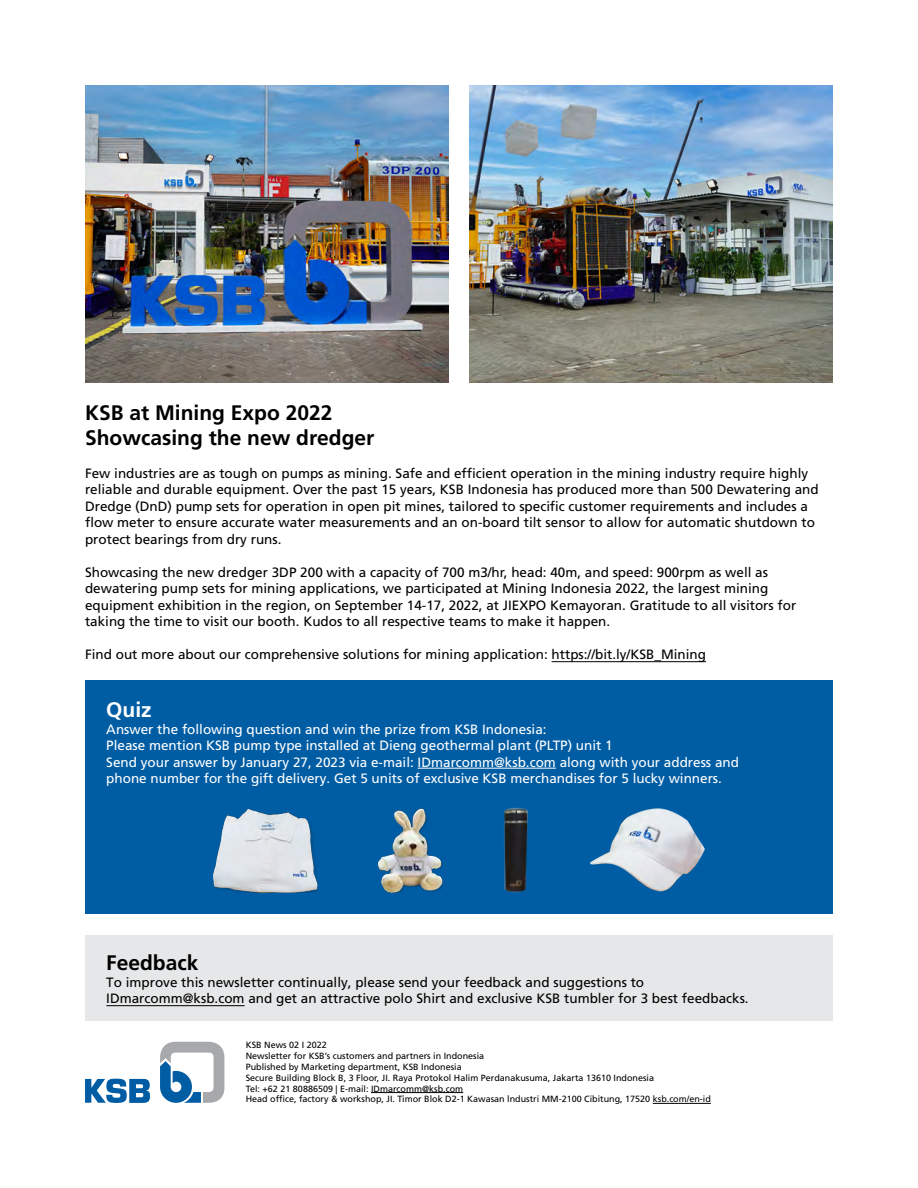
<style>
.page{position:relative;width:918px;height:1188px;background:#fff}
.page>*{position:absolute;margin:0;border:0;box-sizing:border-box;transform-origin:0 0}
.t1{font:700 21px/25.2px "Frutigerfor KSB";color:#000}
.t2{font:700 21px "Frutigerfor KSB";color:#fff}
.t3{font:13.5px/16.5px "Frutigerfor KSB";color:#000}
.t4{font:13.5px/16.5px "Frutigerfor KSB";color:#fff}
.t5{font:9px/10.8px "Frutigerfor KSB";color:#000}
</style>
<div class="page">
<img style="left:85px;top:85px;width:363px;height:298px">
<img style="left:470px;top:85px;width:363px;height:298px">
<hr style="left:552px;top:661px;width:154px;height:1px;background:#000">
<div style="left:85px;top:680px;width:748px;height:234px;background:#005da4"></div>
<div style="left:85px;top:935px;width:748px;height:85px;background:#e6e7e8"></div>
<hr style="left:371px;top:1092px;width:92px;height:1px;background:#000">
<hr style="left:653px;top:1103px;width:58px;height:1px;background:#000">
<hr style="left:418px;top:768px;width:138px;height:1px;background:#fff">
<hr style="left:106px;top:1005px;width:139px;height:1px;background:#000">
<img style="left:213px;top:808px;width:104px;height:85px">
<img style="left:378px;top:808px;width:65px;height:85px">
<img style="left:504px;top:808px;width:24px;height:85px">
<img style="left:590px;top:808px;width:115px;height:84px">
<svg style="left:160px;top:1041px;width:65px;height:62px"></svg>
<svg style="left:85px;top:1079px;width:65px;height:24px"></svg>
<h1 class="t1" style="left:85px;top:400px;width:291px">KSB at Mining Expo 2022<br>Showcasing the new dredger</h1>
<p class="t3" style="left:85px;top:465px;width:735px">Few industries are as tough on pumps as mining. Safe and efficient operation in the mining industry require highly reliable and durable equipment. Over the past 15 years, KSB Indonesia has produced more than 500 Dewatering and Dredge (DnD) pump sets for operation in open pit mines, tailored to specific customer requirements and includes a flow meter to ensure accurate water measurements and an on-board tilt sensor to allow for automatic shutdown to protect bearings from dry runs.</p>
<p class="t3" style="left:85px;top:564px;width:713px">Showcasing the new dredger 3DP 200 with a capacity of 700 m3/hr, head: 40m, and speed: 900rpm as well as dewatering pump sets for mining applications, we participated at Mining Indonesia 2022, the largest mining equipment exhibition in the region, on September 14-17, 2022, at JIEXPO Kemayoran. Gratitude to all visitors for taking the time to visit our booth. Kudos to all respective teams to make it happen.</p>
<p class="t3" style="left:85px;top:646px;width:623px">Find out more about our comprehensive solutions for mining application: https://bit.ly/KSB_Mining</p>
<h1 class="t2" style="left:106px;top:698px;width:47px">Quiz</h1>
<p class="t4" style="left:106px;top:721px;width:634px">Answer the following question and win the prize from KSB Indonesia:<br>Please mention KSB pump type installed at Dieng geothermal plant (PLTP) unit 1<br>Send your answer by January 27, 2023 via e-mail: IDmarcomm@ksb.com along with your address and phone number for the gift delivery. Get 5 units of exclusive KSB merchandises for 5 lucky winners.</p>
<h1 class="t1" style="left:106px;top:950px;width:94px">Feedback</h1>
<p class="t3" style="left:106px;top:974px;width:644px">To improve this newsletter continually, please send your feedback and suggestions to<br>IDmarcomm@ksb.com and get an attractive polo Shirt and exclusive KSB tumbler for 3 best feedbacks.</p>
<p class="t5" style="left:246px;top:1040px;width:467px">KSB News 02 I 2022<br>Newsletter for KSB’s customers and partners in Indonesia<br>Published by Marketing department, KSB Indonesia<br>Secure Building Block B, 3 Floor, JI. Raya Protokol Halim Perdanakusuma, Jakarta 13610 Indonesia<br>Tel: +62 21 80886509 | E-mail: IDmarcomm@ksb.com<br>Head office, factory &amp; workshop, JI. Timor Blok D2-1 Kawasan lndustri MM-2100 Cibitung, 17520 ksb.com/en-id</p>
</div>
